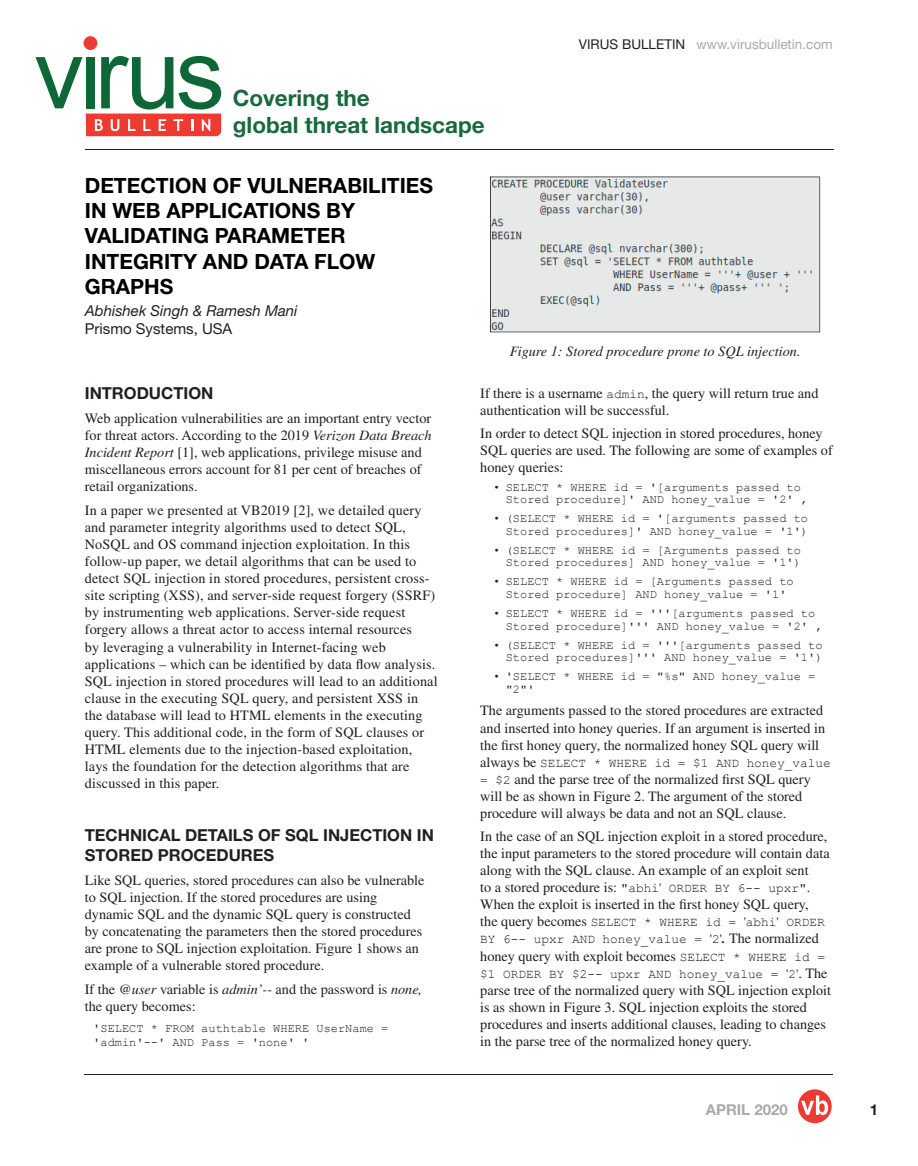
<style>
.page{position:relative;width:918px;height:1166px;background:#fff}
.page>*{position:absolute;margin:0;border:0;box-sizing:border-box;transform-origin:0 0}
.t1{font:700 22.5px/27px "Helvetica Neue";color:#166a3d}
.t2{font:700 21px/25.2px "Helvetica Neue";color:#000}
.t3{font:700 16.5px/19.8px "Helvetica Neue";color:#231f20}
.t4{font:italic 15px "Helvetica Neue";color:#231f20}
.t5{font:15px "Helvetica Neue";color:#231f20}
.t6{font:700 15px "Helvetica Neue";color:#a8a9ad}
.t7{font:700 15px "Helvetica Neue";color:#231f20}
.t8{font:14.25px/17.1px "Times";color:#231f20}
.t9{font:italic 14.25px "Times";color:#231f20}
.t10{font:13.5px "Helvetica Neue";color:#a8a9ad}
.t11{font:12.75px/17.1px "Courier New";color:#231f20}
.t12{font:12px/12.6px "Courier New";color:#231f20}
.s1{color:#231f20}
.s2{font-style:italic}
.s3{font-family:"Courier New";font-size:12.75px}
.s4{font-family:"Times";font-size:14.25px}
.s5{font-size:12.75px}
.s6{font-family:"Times"}
.s7{font-family:"Times";font-weight:700;font-style:italic;font-size:14.25px}
</style>
<div class="page">
<div style="left:798px;top:1089px;width:34px;height:33px;background:#ee3b32;border-radius:50%"></div>
<svg style="left:801px;top:1095px;width:27px;height:19px"></svg>
<div style="left:84px;top:36px;width:13px;height:14px;background:#ee3b32;border-radius:50%"></div>
<svg style="left:36px;top:56px;width:185px;height:80px"></svg>
<hr style="left:85px;top:150px;width:748px;height:1px;background:#231f20">
<hr style="left:85px;top:1073px;width:748px;height:1px;background:#231f20">
<svg style="left:490px;top:176px;width:330px;height:156px;background:#d7dad9"></svg>
<h1 class="t1" style="left:233px;top:86px;width:254px">Covering the<br>global threat landscape</h1>
<h2 class="t2" style="left:85px;top:175px;width:350px">DETECTION OF VULNERABILITIES<br>IN WEB APPLICATIONS BY<br>VALIDATING PARAMETER<br>INTEGRITY AND DATA FLOW<br>GRAPHS</h2>
<p class="t4" style="left:85px;top:305px;width:214px">Abhishek Singh &amp; Ramesh Mani</p>
<p class="t5" style="left:85px;top:323px;width:149px">Prismo Systems, USA</p>
<p class="t10" style="left:579px;top:40px;width:255px"><span class="s1">VIRUS BULLETIN</span> www.virusbulletin.com</p>
<p class="t9" style="left:510px;top:346px;width:292px">Figure 1: Stored procedure prone to SQL injection.</p>
<p class="t3" style="left:85px;top:385px;width:130px">INTRODUCTION</p>
<p class="t8" style="left:85px;top:410px;width:348px">Web application vulnerabilities are an important entry vector for threat actors. According to the 2019 <span class="s2">Verizon Data Breach Incident Report</span> [1], web applications, privilege misuse and miscellaneous errors account for 81 per cent of breaches of retail organizations.</p>
<p class="t8" style="left:85px;top:502px;width:354px">In a paper we presented at VB2019 [2], we detailed query and parameter integrity algorithms used to detect SQL, NoSQL and OS command injection exploitation. In this follow-up paper, we detail algorithms that can be used to detect SQL injection in stored procedures, persistent cross&shy;site scripting (XSS), and server-side request forgery (SSRF) by instrumenting web applications. Server-side request forgery allows a threat actor to access internal resources<br>by leveraging a vulnerability in Internet-facing web applications – which can be identified by data flow analysis.<br>SQL injection in stored procedures will lead to an additional clause in the executing SQL query, and persistent XSS in the database will lead to HTML elements in the executing query. This additional code, in the form of SQL clauses or HTML elements due to the injection-based exploitation, lays the foundation for the detection algorithms that are discussed in this paper.</p>
<p class="t3" style="left:85px;top:826px;width:351px">TECHNICAL DETAILS OF SQL INJECTION IN<br>STORED PROCEDURES</p>
<p class="t8" style="left:85px;top:872px;width:341px">Like SQL queries, stored procedures can also be vulnerable to SQL injection. If the stored procedures are using dynamic SQL and the dynamic SQL query is constructed by concatenating the parameters then the stored procedures are prone to SQL injection exploitation. Figure 1 shows an example of a vulnerable stored procedure.</p>
<p class="t8" style="left:85px;top:981px;width:339px">If the <span class="s2">@user</span> variable is <span class="s2">admin’--</span> and the password is <span class="s2">none, </span>the query becomes:</p>
<p class="t12" style="left:93px;top:1020px;width:297px;line-height:14.4px">'SELECT * FROM authtable WHERE UserName = 'admin'--' AND Pass = 'none' '</p>
<p class="t8" style="left:480px;top:385px;width:340px">If there is a username <span class="s3">admin</span>, the query will return true and authentication will be successful.</p>
<p class="t8" style="left:480px;top:425px;width:354px">In order to detect SQL injection in stored procedures, honey<br>SQL queries are used. The following are some of examples of honey queries:</p>
<p class="t12" style="left:506px;top:481px;width:304px;text-indent:-13px">• SELECT * WHERE id = '[arguments passed to<br>Stored procedure]' AND honey_value = '2' ,</p>
<p class="t12" style="left:493px;top:512px;width:317px;text-align:right">• (SELECT * WHERE id = '[arguments passed to<br>Stored procedures]' AND honey_value = '1')</p>
<p class="t12" style="left:493px;top:544px;width:309px;text-align:right">• (SELECT * WHERE id = [Arguments passed to<br>Stored procedures] AND honey_value = '1')</p>
<p class="t12" style="left:493px;top:575px;width:302px;text-align:center">• SELECT * WHERE id = [Arguments passed to<br>Stored procedure] AND honey_value = '1'</p>
<p class="t12" style="left:506px;top:607px;width:318px;text-indent:-13px">• SELECT * WHERE id = '''[arguments passed to<br>Stored procedure]''' AND honey_value = '2' ,</p>
<p class="t12" style="left:493px;top:639px;width:331px;text-align:right">• (SELECT * WHERE id = '''[arguments passed to<br>Stored procedures]''' AND honey_value = '1')</p>
<p class="t12" style="left:506px;top:670px;width:311px;text-indent:-13px">• 'SELECT * WHERE id = "%s" AND honey_value = "2"'</p>
<p class="t8" style="left:480px;top:703px;width:347px">The arguments passed to the stored procedures are extracted and inserted into honey queries. If an argument is inserted in the first honey query, the normalized honey SQL query will</p>
<p class="t11" style="left:480px;top:754px;width:352px"><span class="s4">always be</span> SELECT * WHERE id = $1 AND honey_value</p>
<p class="t8" style="left:480px;top:771px;width:332px"><span class="s3">= $2</span> and the parse tree of the normalized first SQL query will be as shown in Figure 2. The argument of the stored procedure will always be data and not an SQL clause.</p>
<p class="t8" style="left:480px;top:828px;width:351px">In the case of an SQL injection exploit in a stored procedure, the input parameters to the stored procedure will contain data along with the SQL clause. An example of an exploit sent<br>to a stored procedure is: <span class="s3">"abhi</span><span class="s5">'</span> <span class="s3">ORDER BY 6-- upxr"</span>.<br>When the exploit is inserted in the first honey SQL query,</p>
<p class="t11" style="left:480px;top:914px;width:346px"><span class="s4">the query becomes</span> SELECT * WHERE id = <span class="s6">'</span>abhi<span class="s6">'</span> ORDER<br>BY 6-- upxr AND honey_value = <span class="s6">'</span>2<span class="s6">'</span><span class="s7">.</span> <span class="s4">The normalized</span></p>
<p class="t8" style="left:480px;top:948px;width:346px">honey query with exploit becomes <span class="s3">SELECT * WHERE id =</span></p>
<p class="t11" style="left:480px;top:965px;width:349px">$1 ORDER BY $2-- upxr AND honey_value = <span class="s6">'</span>2<span class="s6">'</span><span class="s4">. The</span></p>
<p class="t8" style="left:480px;top:982px;width:352px">parse tree of the normalized query with SQL injection exploit is as shown in Figure 3. SQL injection exploits the stored procedures and inserts additional clauses, leading to changes in the parse tree of the normalized honey query.</p>
<p class="t6" style="left:706px;top:1103px;width:83px">APRIL 2020</p>
<p class="t7" style="left:870px;top:1103px;width:10px">1</p>
</div>
